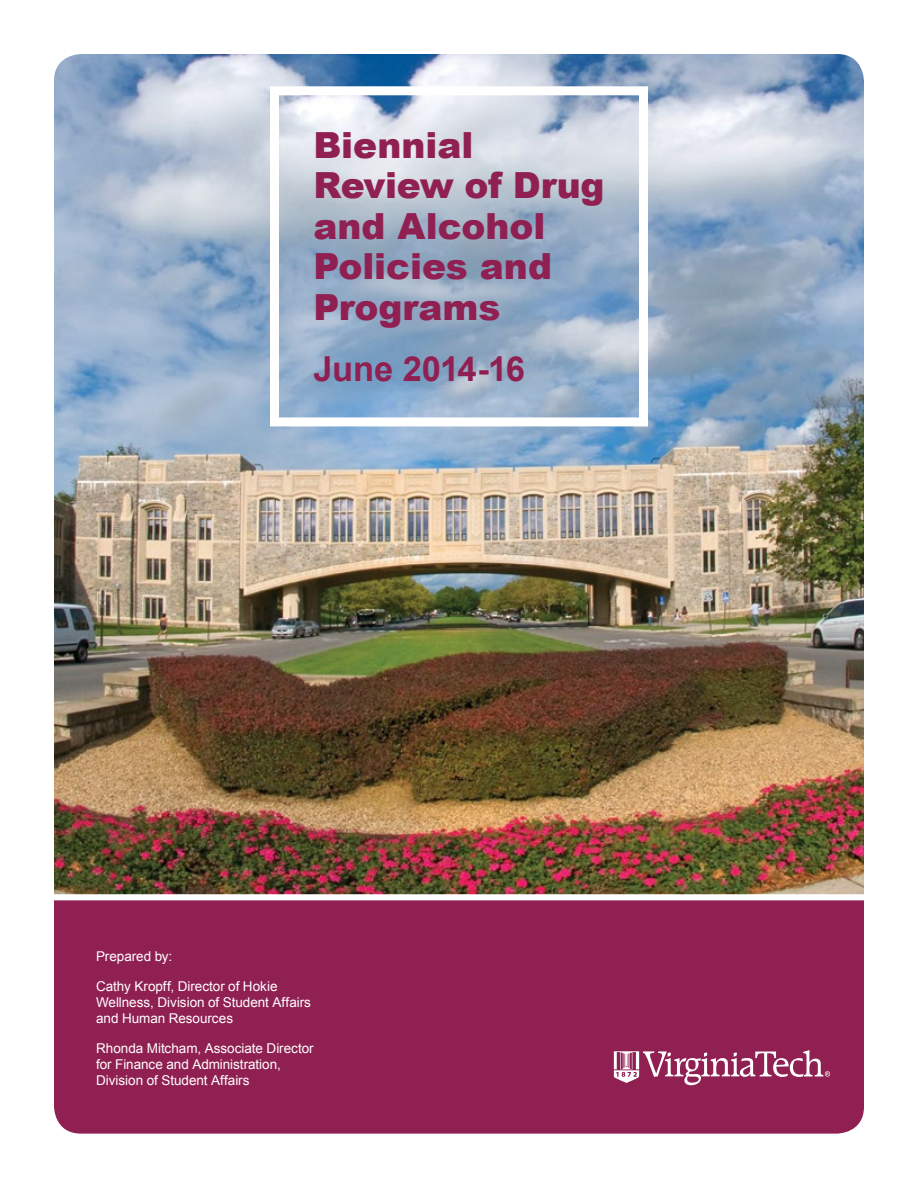
<style>
.page{position:relative;width:918px;height:1188px;background:#fff}
.page>*{position:absolute;margin:0;border:0;box-sizing:border-box;transform-origin:0 0}
.t1{font:900 36px/40.5px "Arial";color:#902052}
.t2{font:700 34.5px "Arial";letter-spacing:-.01em;color:#902052}
.t3{font:13.5px/16.2px "Arial";color:#fff}
</style>
<div class="page">
<img style="left:54px;top:54px;width:810px;height:840px">
<div style="left:54px;top:900px;width:810px;height:234px;background:#902052"></div>
<svg style="left:614px;top:1050px;width:216px;height:35px"></svg>
<div style="left:270px;top:86px;width:378px;height:340px;border:9px solid #fff"></div>
<h1 class="t1" style="left:313px;top:124px;width:293px">Biennial<br>Review of Drug and Alcohol<br>Policies and<br>Programs</h1>
<h2 class="t2" style="left:313px;top:346px;width:213px">June 2014-16</h2>
<p class="t3" style="left:96px;top:948px;width:78px">Prepared by:</p>
<p class="t3" style="left:96px;top:978px;width:216px">Cathy Kropff, Director of Hokie<br>Wellness, Division of Student Affairs and Human Resources</p>
<p class="t3" style="left:96px;top:1040px;width:219px">Rhonda Mitcham, Associate Director for Finance and Administration,<br>Division of Student Affairs</p>
</div>
